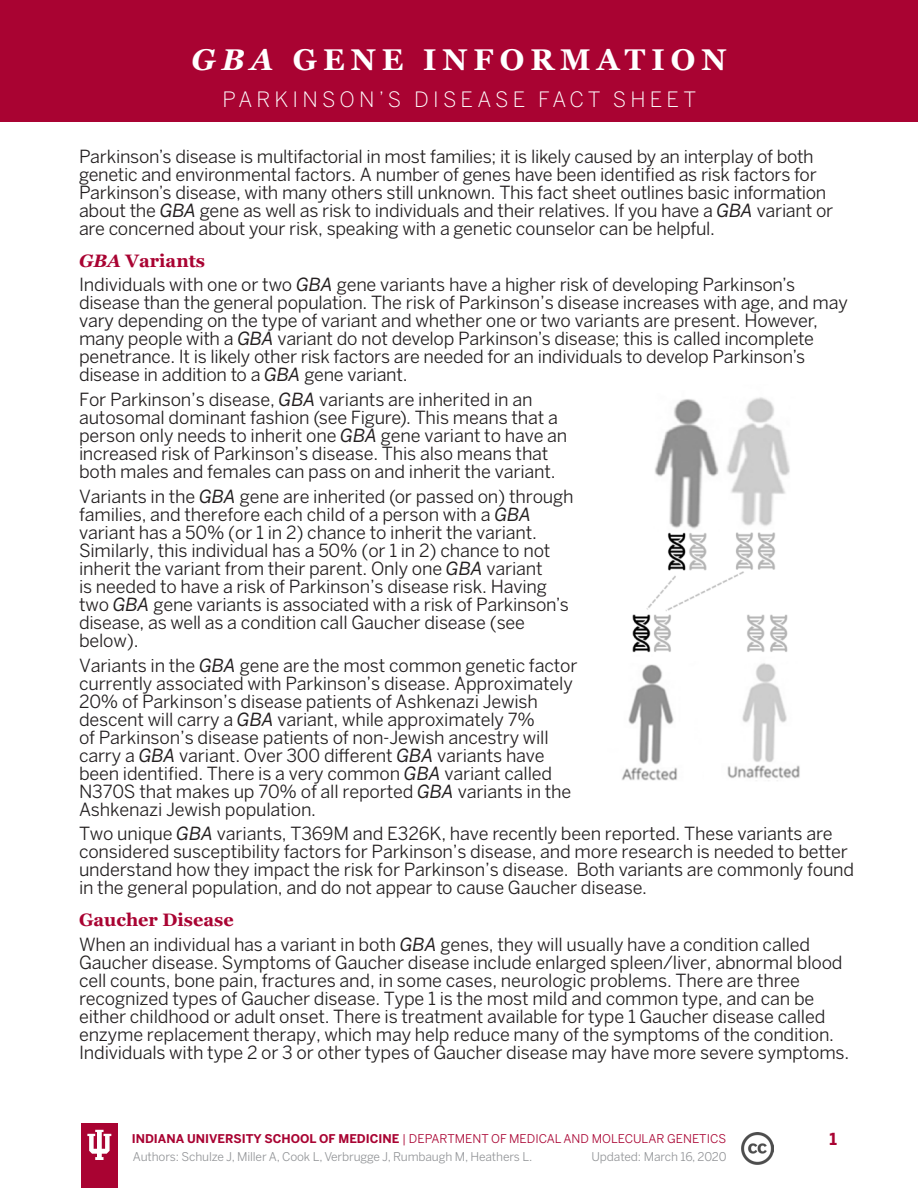
<style>
.page{position:relative;width:918px;height:1188px;background:#fff}
.page>*{position:absolute;margin:0;border:0;box-sizing:border-box;transform-origin:0 0}
.Headline_style__whit{font:700 30px "Georgia Pro";letter-spacing:.2em;color:#fff}
.Headline_style__whit-2{font:300 21px "Benton Sans";letter-spacing:.2em;color:#fff}
.Paragraph_Style_1{font:18px/18px "Benton Sans";letter-spacing:-.01em;color:#231f20}
.Headline_style__red{font:700 18px "Georgia";color:#a90332}
.t1{font:700 16.5px "Benton Sans";color:#a90332}
.Main_body_text{font:12px "Benton Sans";letter-spacing:-.01em;color:#939598}
.t2{font:12px "Benton Sans";color:#a90332}
.s1{font-style:italic}
.s2{font-weight:700}
</style>
<div class="page">
<div style="left:0;top:0;width:918px;height:122px;background:#a90332"></div>
<div style="left:81px;top:1124px;width:37px;height:64px;background:#a90332"></div>
<svg style="left:87px;top:1130px;width:24px;height:30px"></svg>
<img style="left:621px;top:397px;width:179px;height:384px">
<img style="left:741px;top:1132px;width:33px;height:33px">
<p class="Headline_style__whit" style="left:192px;top:43px;width:536px"><span class="s1">GBA</span> GENE INFORMATION</p>
<p class="Headline_style__whit-2" style="left:222px;top:87px;width:475px">PARKINSON’S DISEASE FACT SHEET</p>
<p class="Paragraph_Style_1" style="left:79px;top:148px;width:756px">Parkinson’s disease is multifactorial in most families; it is likely caused by an interplay of both genetic and environmental factors. A number of genes have been identified as risk factors for Parkinson’s disease, with many others still unknown. This fact sheet outlines basic information about the <span class="s1">GBA</span> gene as well as risk to individuals and their relatives. If you have a <span class="s1">GBA</span> variant or are concerned about your risk, speaking with a genetic counselor can be helpful.</p>
<p class="Headline_style__red" style="left:79px;top:249px;width:128px"><span class="s1">GBA</span> Variants</p>
<p class="Paragraph_Style_1" style="left:79px;top:276px;width:770px">Individuals with one or two <span class="s1">GBA</span> gene variants have a higher risk of developing Parkinson’s disease than the general population. The risk of Parkinson’s disease increases with age, and may vary depending on the type of variant and whether one or two variants are present. However, many people with a <span class="s1">GBA</span> variant do not develop Parkinson’s disease; this is called incomplete penetrance. It is likely other risk factors are needed for an individuals to develop Parkinson’s disease in addition to a <span class="s1">GBA</span> gene variant.</p>
<p class="Paragraph_Style_1" style="left:79px;top:391px;width:490px">For Parkinson’s disease, <span class="s1">GBA</span> variants are inherited in an autosomal dominant fashion (see Figure). This means that a person only needs to inherit one <span class="s1">GBA</span> gene variant to have an increased risk of Parkinson’s disease. This also means that both males and females can pass on and inherit the variant.</p>
<p class="Paragraph_Style_1" style="left:79px;top:487px;width:496px">Variants in the <span class="s1">GBA</span> gene are inherited (or passed on) through families, and therefore each child of a person with a <span class="s1">GBA </span>variant has a 50% (or 1 in 2) chance to inherit the variant.<br>Similarly, this individual has a 50% (or 1 in 2) chance to not inherit the variant from their parent. Only one <span class="s1">GBA</span> variant<br>is needed to have a risk of Parkinson’s disease risk. Having two <span class="s1">GBA</span> gene variants is associated with a risk of Parkinson’s disease, as well as a condition call Gaucher disease (see below).</p>
<p class="Paragraph_Style_1" style="left:79px;top:656px;width:500px">Variants in the <span class="s1">GBA</span> gene are the most common genetic factor currently associated with Parkinson’s disease. Approximately 20% of Parkinson’s disease patients of Ashkenazi Jewish descent will carry a <span class="s1">GBA</span> variant, while approximately 7%<br>of Parkinson’s disease patients of non-Jewish ancestry will carry a <span class="s1">GBA</span> variant. Over 300 different <span class="s1">GBA</span> variants have been identified. There is a very common <span class="s1">GBA</span> variant called N370S that makes up 70% of all reported <span class="s1">GBA</span> variants in the Ashkenazi Jewish population.</p>
<p class="Paragraph_Style_1" style="left:79px;top:825px;width:777px">Two unique <span class="s1">GBA</span> variants, T369M and E326K, have recently been reported. These variants are considered susceptibility factors for Parkinson’s disease, and more research is needed to better understand how they impact the risk for Parkinson’s disease. Both variants are commonly found in the general population, and do not appear to cause Gaucher disease.</p>
<p class="Headline_style__red" style="left:79px;top:908px;width:156px">Gaucher Disease</p>
<p class="Paragraph_Style_1" style="left:79px;top:935px;width:772px">When an individual has a variant in both <span class="s1">GBA</span> genes, they will usually have a condition called Gaucher disease. Symptoms of Gaucher disease include enlarged spleen/liver, abnormal blood cell counts, bone pain, fractures and, in some cases, neurologic problems. There are three recognized types of Gaucher disease. Type 1 is the most mild and common type, and can be either childhood or adult onset. There is treatment available for type 1 Gaucher disease called enzyme replacement therapy, which may help reduce many of the symptoms of the condition.<br>Individuals with type 2 or 3 or other types of Gaucher disease may have more severe symptoms.</p>
<p class="t2" style="left:132px;top:1131px;width:596px"><span class="s2">INDIANA UNIVERSITY SCHOOL OF MEDICINE</span> | DEPARTMENT OF MEDICAL AND MOLECULAR GENETICS</p>
<p class="Main_body_text" style="left:133px;top:1150px;width:401px">Authors: Schulze J, Miller A, Cook L, Verbrugge J, Rumbaugh M, Heathers L.</p>
<p class="Main_body_text" style="left:592px;top:1150px;width:137px">Updated: March 16, 2020</p>
<p class="t1" style="left:829px;top:1129px;width:9px">1</p>
</div>
